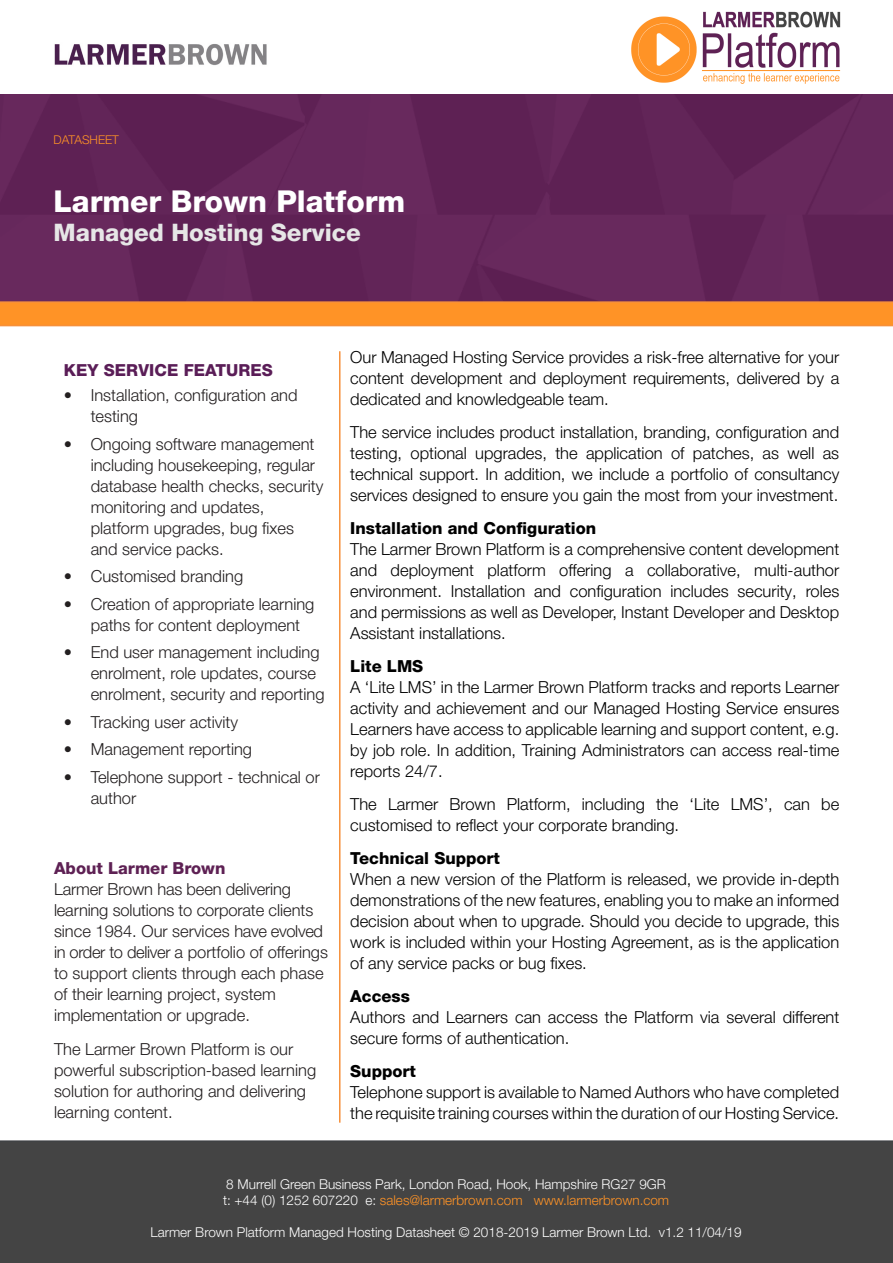
<style>
.page{position:relative;width:893px;height:1263px;background:#fff}
.page>*{position:absolute;margin:0;border:0;box-sizing:border-box;transform-origin:0 0}
.t1{font:800 30px "Helvetica Neue LT Pro";color:#fff}
.t2{font:800 24px "Helvetica Neue LT Pro";color:#e6e6e6}
.t3{font:300 16.5px/21px "Helvetica Neue LT Pro";color:#000;text-align:justify}
.t4{font:300 16.5px/21px "Helvetica Neue LT Pro";color:#231f20}
.t5{font:800 16.5px "Helvetica Neue LT Pro";color:#000}
.Key_B_F_Title{font:800 16.5px "Helvetica Neue LT Pro";letter-spacing:.005em;color:#5a1d57}
.t6{font:800 16.5px "Helvetica Neue LT Pro";color:#5e2154}
.t7{font:300 13.5px "Helvetica Neue LT Pro";color:#fff}
.t8{font:300 13.5px "Helvetica Neue LT Pro";color:#ff9326}
.t9{font:300 12px "Helvetica Neue LT Pro";color:#ff9326}
.s1{color:#fff}
</style>
<div class="page">
<div style="left:0;top:1140px;width:893px;height:123px;background:#444"></div>
<div style="left:0;top:95px;width:893px;height:206px;background:#622558"></div>
<svg style="left:0;top:301px;width:893px;height:25px;background:#fb9128"></svg>
<img style="left:54px;top:44px;width:213px;height:22px">
<img style="left:631px;top:12px;width:210px;height:72px">
<hr style="left:339px;top:351px;width:1px;height:772px;background:#f6903b">
<p class="t9" style="left:54px;top:132px;width:67px">DATASHEET</p>
<p class="t1" style="left:54px;top:183px;width:353px">Larmer Brown Platform</p>
<p class="t2" style="left:54px;top:218px;width:309px">Managed Hosting Service</p>
<p class="Key_B_F_Title" style="left:64px;top:360px;width:211px">KEY SERVICE FEATURES</p>
<p class="t4" style="left:91px;top:385px;width:208px;text-indent:-27px">• Installation, configuration and testing</p>
<p class="t4" style="left:91px;top:433px;width:234px;text-indent:-27px">• Ongoing software management including housekeeping, regular database health checks, security monitoring and updates, platform upgrades, bug fixes and service packs.</p>
<p class="t4" style="left:64px;top:566px;width:181px">• Customised branding</p>
<p class="t4" style="left:91px;top:593px;width:225px;text-indent:-27px">• Creation of appropriate learning paths for content deployment</p>
<p class="t4" style="left:91px;top:642px;width:235px;text-indent:-27px">• End user management including enrolment, role updates, course enrolment, security and reporting</p>
<p class="t4" style="left:64px;top:711px;width:176px">• Tracking user activity</p>
<p class="t4" style="left:64px;top:738px;width:190px">• Management reporting</p>
<p class="t4" style="left:91px;top:766px;width:231px;text-indent:-27px">• Telephone support - technical or author</p>
<p class="t6" style="left:54px;top:858px;width:173px">About Larmer Brown</p>
<p class="t4" style="left:54px;top:878px;width:275px">Larmer Brown has been delivering learning solutions to corporate clients since 1984. Our services have evolved in order to deliver a portfolio of offerings to support clients through each phase of their learning project, system implementation or upgrade.</p>
<p class="t4" style="left:54px;top:1038px;width:264px">The Larmer Brown Platform is our powerful subscription-based learning solution for authoring and delivering learning content.</p>
<p class="t3" style="left:350px;top:346px;width:491px">Our Managed Hosting Service provides a risk-free alternative for your content development and deployment requirements, delivered by a dedicated and knowledgeable team.</p>
<p class="t3" style="left:350px;top:421px;width:490px">The service includes product installation, branding, configuration and testing, optional upgrades, the application of patches, as well as technical support. In addition, we include a portfolio of consultancy services designed to ensure you gain the most from your investment.</p>
<p class="t5" style="left:350px;top:518px;width:248px">Installation and Configuration</p>
<p class="t3" style="left:350px;top:538px;width:490px">The Larmer Brown Platform is a comprehensive content development and deployment platform offering a collaborative, multi-author environment. Installation and configuration includes security, roles and permissions as well as Developer, Instant Developer and Desktop Assistant installations.</p>
<p class="t5" style="left:350px;top:656px;width:75px">Lite LMS</p>
<p class="t3" style="left:350px;top:676px;width:491px">A ‘Lite LMS’ in the Larmer Brown Platform tracks and reports Learner activity and achievement and our Managed Hosting Service ensures Learners have access to applicable learning and support content, e.g. by job role. In addition, Training Administrators can access real-time reports 24/7.</p>
<p class="t3" style="left:350px;top:793px;width:490px">The Larmer Brown Platform, including the ‘Lite LMS’, can be customised to reflect your corporate branding.</p>
<p class="t5" style="left:350px;top:848px;width:151px">Technical Support</p>
<p class="t3" style="left:350px;top:868px;width:491px">When a new version of the Platform is released, we provide in-depth demonstrations of the new features, enabling you to make an informed decision about when to upgrade. Should you decide to upgrade, this work is included within your Hosting Agreement, as is the application of any service packs or bug fixes.</p>
<p class="t5" style="left:350px;top:986px;width:61px">Access</p>
<p class="t3" style="left:350px;top:1006px;width:491px">Authors and Learners can access the Platform via several different secure forms of authentication.</p>
<p class="t5" style="left:350px;top:1061px;width:67px">Support</p>
<p class="t3" style="left:350px;top:1081px;width:490px">Telephone support is available to Named Authors who have completed the requisite training courses within the duration of our Hosting Service.</p>
<p class="t7" style="left:226px;top:1175px;width:441px">8 Murrell Green Business Park, London Road, Hook, Hampshire RG27 9GR</p>
<p class="t8" style="left:223px;top:1192px;width:448px"><span class="s1">t: +44 (0) 1252 607220 e:</span> sales@larmerbrown.com www.larmerbrown.com</p>
<p class="t7" style="left:151px;top:1224px;width:593px">Larmer Brown Platform Managed Hosting Datasheet © 2018-2019 Larmer Brown Ltd. v1.2 11/04/19</p>
</div>
